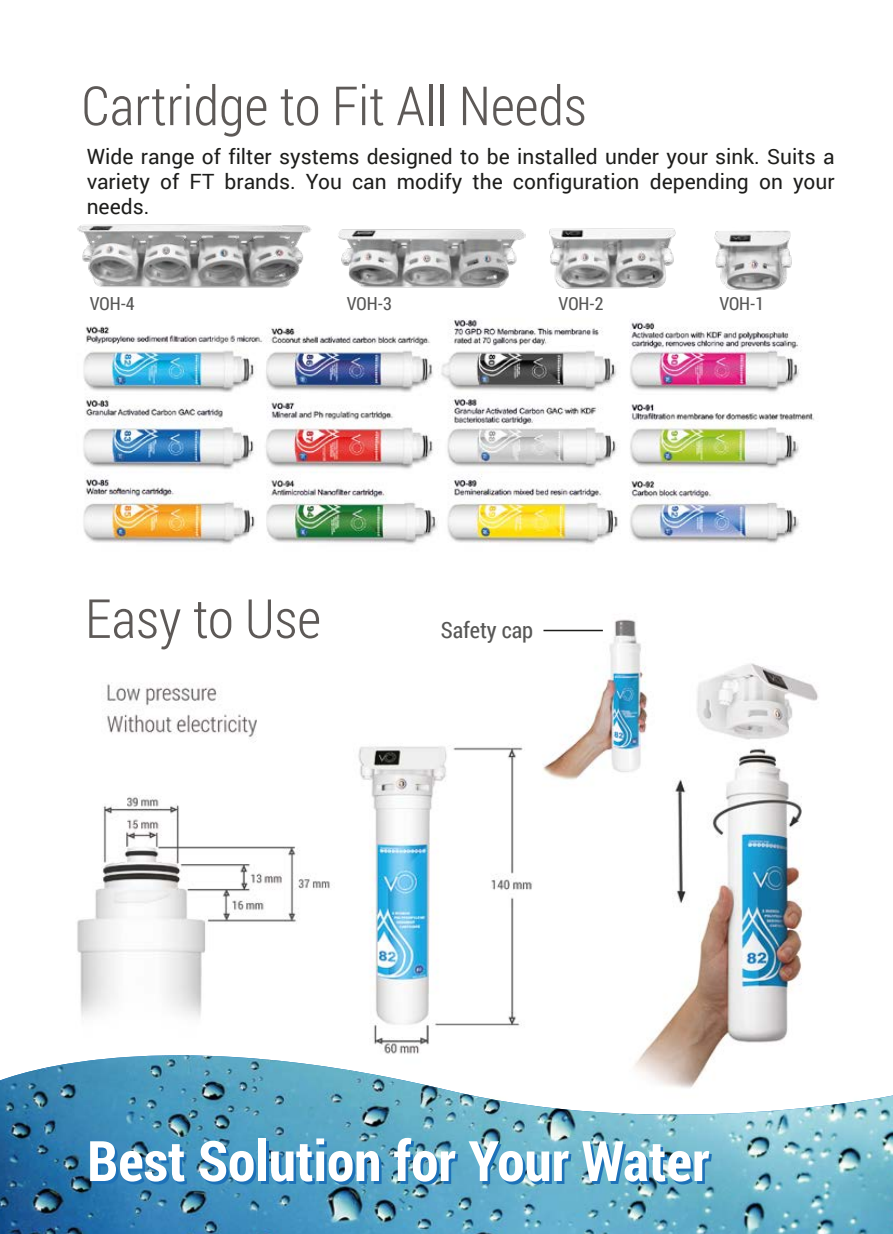
<style>
.page{position:relative;width:893px;height:1234px;background:#fff}
.page>*{position:absolute;margin:0;border:0;box-sizing:border-box;transform-origin:0 0}
.t1{font:700 55.8px "Roboto Condensed";color:#fff}
.t2{font:300 54px "Roboto Condensed";color:#5d5957}
.t3{font:22.5px "Roboto Condensed";color:#575756}
.t4{font:21px/25.2px "Roboto";color:#1d1d1b;text-align:justify}
.t5{font:18px "Roboto Condensed";letter-spacing:-.005em;color:#575756}
</style>
<div class="page">
<img style="left:77px;top:619px;width:742px;height:396px">
<svg style="left:81px;top:1015px;width:707px;height:40px"></svg>
<img style="left:0;top:1055px;width:893px;height:178px">
<svg style="left:93px;top:1143px;width:94px;height:41px;background:#2d7cb6"></svg>
<svg style="left:202px;top:1143px;width:54px;height:41px;background:#3283b9"></svg>
<div style="left:261px;top:1141px;width:7px;height:42px;background:#1d71b8"></div>
<svg style="left:274px;top:1141px;width:108px;height:43px;background:#3a8abc"></svg>
<svg style="left:397px;top:1140px;width:61px;height:44px;background:#418cb8"></svg>
<svg style="left:471px;top:1143px;width:100px;height:41px;background:#4c98c3"></svg>
<svg style="left:585px;top:1143px;width:127px;height:41px;background:#4994c0"></svg>
<img style="left:83px;top:319px;width:731px;height:226px">
<hr style="left:543px;top:629px;width:60px;height:2px;background:#1d1d1b">
<img style="left:77px;top:224px;width:235px;height:64px">
<img style="left:338px;top:229px;width:188px;height:59px">
<img style="left:549px;top:228px;width:127px;height:61px">
<img style="left:714px;top:230px;width:78px;height:61px">
<h2 class="t2" style="left:82px;top:68px;width:507px">Cartridge to Fit All Needs</h2>
<p class="t4" style="left:87px;top:143px;width:749px">Wide range of filter systems designed to be installed under your sink. Suits a variety of FT brands. You can modify the configuration depending on your needs.</p>
<p class="t5" style="left:90px;top:291px;width:46px">VOH-4</p>
<p class="t5" style="left:347px;top:291px;width:46px">VOH-3</p>
<p class="t5" style="left:559px;top:291px;width:46px">VOH-2</p>
<p class="t5" style="left:719px;top:291px;width:46px">VOH-1</p>
<h2 class="t2" style="left:85px;top:581px;width:237px">Easy to Use</h2>
<p class="t3" style="left:441px;top:614px;width:94px">Safety cap</p>
<h1 class="t1" style="left:87px;top:1121px;width:624px">Best Solution for Your Water</h1>
</div>
